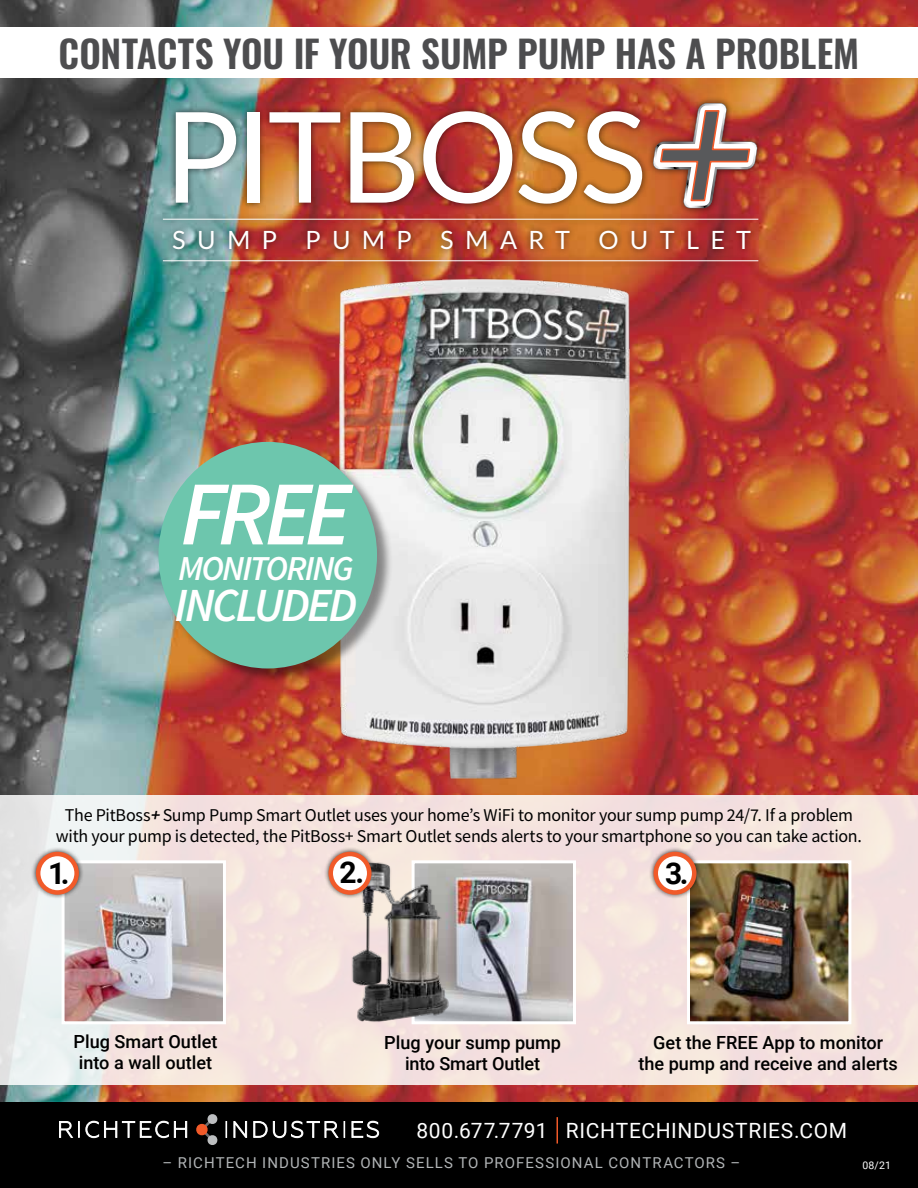
<style>
.page{position:relative;width:918px;height:1188px;background:#fff}
.page>*{position:absolute;margin:0;border:0;box-sizing:border-box;transform-origin:0 0}
.t1{font:126.15px "Lato";letter-spacing:-.025em;color:#fff}
.t2{font:italic 600 91.35px "Source Sans Pro";color:#fff}
.t3{font:italic 600 47.55px "Source Sans Pro";letter-spacing:-.06em;color:#fff}
.t4{font:600 37.5px "Oswald";letter-spacing:-.005em;color:#4d4d4f}
.t5{font:italic 600 34.95px "Source Sans Pro";letter-spacing:-.055em;color:#fff}
.t6{font:700 30px "Roboto";color:#000}
.t7{font:25.2px "Lato";letter-spacing:.45em;color:#fff}
.t8{font:21px "Roboto";letter-spacing:.03em;color:#fff}
.t9{font:500 18.15px/21px "Roboto";color:#000;text-align:center}
.t10{font:18px/21px "Source Sans Pro";letter-spacing:-.015em;color:#000;text-align:center}
.t11{font:15px "Roboto";letter-spacing:.07em;color:#b1b4b6}
.t12{font:10.5px "Roboto";color:#fff}
.s1{font-weight:600;font-style:italic}
</style>
<div class="page">
<img style="left:0;top:0;width:918px;height:1102px">
<div style="left:157px;top:96px;width:608px;height:172px;background:#000;opacity:.65"></div>
<hr style="left:163px;top:219px;width:595px;height:1px;background:#fff">
<hr style="left:163px;top:260px;width:595px;height:1px;background:#fff">
<svg style="left:653px;top:103px;width:105px;height:105px;background:#b16c5d"></svg>
<img style="left:324px;top:272px;width:323px;height:512px">
<div style="left:160px;top:442px;width:234px;height:242px;background:#000;opacity:.43"></div>
<div style="left:158px;top:442px;width:219px;height:226px;background:#6dc6ad;border-radius:50%"></div>
<div style="left:0;top:27px;width:918px;height:51px;background:#fff"></div>
<svg style="left:0;top:795px;width:918px;height:289px;background:#f2e3e0"></svg>
<img style="left:66px;top:864px;width:156px;height:156px">
<div style="left:62px;top:860px;width:164px;height:164px;border:3px solid #fff"></div>
<div style="left:31px;top:847px;width:53px;height:53px;background:#000;opacity:.75"></div>
<svg style="left:38px;top:854px;width:39px;height:38px"></svg>
<div style="left:36px;top:852px;width:43px;height:43px;border:4px solid #f15a29;border-radius:50%"></div>
<img style="left:465px;top:864px;width:107px;height:156px">
<div style="left:412px;top:860px;width:164px;height:164px;border:3px solid #fff"></div>
<img style="left:341px;top:852px;width:124px;height:183px">
<div style="left:323px;top:847px;width:53px;height:53px;background:#000;opacity:.75"></div>
<div style="left:331px;top:854px;width:38px;height:38px;background:#fff;border-radius:50%"></div>
<div style="left:329px;top:852px;width:42px;height:43px;border:4px solid #f15a29;border-radius:50%"></div>
<img style="left:691px;top:864px;width:156px;height:156px">
<div style="left:687px;top:860px;width:164px;height:164px;border:3px solid #fff"></div>
<div style="left:649px;top:847px;width:52px;height:53px;background:#000;opacity:.75"></div>
<div style="left:656px;top:854px;width:38px;height:38px;background:#fff;border-radius:50%"></div>
<div style="left:654px;top:852px;width:42px;height:43px;border:4px solid #f15a29;border-radius:50%"></div>
<div style="left:0;top:1102px;width:918px;height:86px;background:#000"></div>
<svg style="left:557px;top:1117px;width:1px;height:27px"></svg>
<svg style="left:59px;top:1120px;width:129px;height:19px"></svg>
<svg style="left:226px;top:1121px;width:1px;height:17px"></svg>
<svg style="left:233px;top:1121px;width:14px;height:17px"></svg>
<svg style="left:253px;top:1120px;width:92px;height:19px"></svg>
<svg style="left:351px;top:1120px;width:29px;height:19px"></svg>
<svg style="left:196px;top:1114px;width:22px;height:31px"></svg>
<h3 class="t4" style="left:59px;top:34px;width:802px">CONTACTS YOU IF YOUR SUMP PUMP HAS A PROBLEM</h3>
<h1 class="t1" style="left:164px;top:67px;width:485px">PITBOSS</h1>
<h3 class="t7" style="left:172px;top:222px;width:580px">SUMP PUMP SMART OUTLET</h3>
<h2 class="t2" style="left:180px;top:454px;width:173px">FREE</h2>
<h3 class="t5" style="left:178px;top:545px;width:177px">MONITORING</h3>
<h3 class="t3" style="left:175px;top:574px;width:184px">INCLUDED</h3>
<p class="t10" style="left:56px;top:805px;width:808px">The PitBoss<span class="s1">+</span> Sump Pump Smart Outlet uses your home’s WiFi to monitor your sump pump 24/7. If a problem with your pump is detected, the PitBoss+ Smart Outlet sends alerts to your smartphone so you can take action.</p>
<h3 class="t6" style="left:48px;top:852px;width:23px">1.</h3>
<h3 class="t6" style="left:340px;top:852px;width:26px">2.</h3>
<h3 class="t6" style="left:665px;top:852px;width:25px">3.</h3>
<p class="t9" style="left:74px;top:1030px;width:145px;text-align:left">Plug Smart Outlet into a wall outlet</p>
<p class="t9" style="left:384px;top:1032px;width:178px">Plug your sump pump into Smart Outlet</p>
<p class="t9" style="left:638px;top:1032px;width:261px">Get the FREE App to monitor the pump and receive and alerts</p>
<p class="t8" style="left:416px;top:1116px;width:432px">800.677.7791 RICHTECHINDUSTRIES.COM</p>
<p class="t11" style="left:162px;top:1152px;width:580px">– RICHTECH INDUSTRIES ONLY SELLS TO PROFESSIONAL CONTRACTORS –</p>
<p class="t12" style="left:862px;top:1158px;width:30px">08/21</p>
</div>
